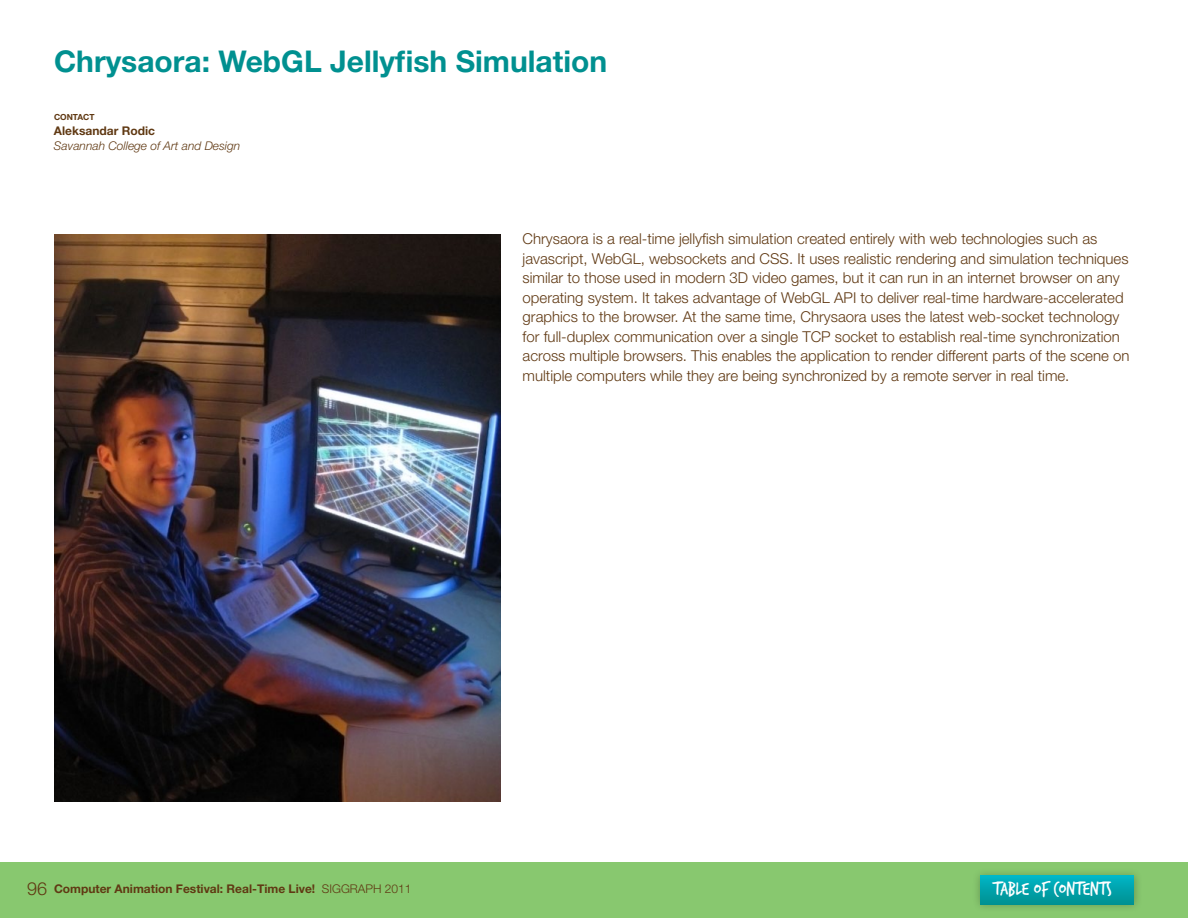
<style>
.page{position:relative;width:1188px;height:918px;background:#fff}
.page>*{position:absolute;margin:0;border:0;box-sizing:border-box;transform-origin:0 0}
.t1{font:700 30px "Helvetica Neue LT Std";color:#009090}
.t2{font:19.5px "Trash Hand";color:#fff}
.t3{font:300 15px/19.5px "Helvetica Neue LT Std";color:#603913}
.t4{font:700 12px "Helvetica Neue LT Std";color:#603913}
.t5{font:italic 300 12px "Helvetica Neue LT Std";color:#603913}
.t6{font:700 8.4px "Helvetica Neue LT Std";color:#603913}
.s1{font-weight:300;font-size:18px}
.s2{font-weight:300}
</style>
<div class="page">
<div style="left:0;top:862px;width:1188px;height:56px;background:#88c86f"></div>
<div style="left:971px;top:867px;width:171px;height:46px;background:#000;opacity:.26"></div>
<svg style="left:980px;top:876px;width:154px;height:29px;background:#00a2ab"></svg>
<img style="left:54px;top:234px;width:446px;height:568px">
<h1 class="t1" style="left:54px;top:43px;width:555px">Chrysaora: WebGL Jellyfish Simulation</h1>
<p class="t6" style="left:54px;top:111px;width:42px">CONTACT</p>
<p class="t4" style="left:54px;top:123px;width:103px">Aleksandar Rodic</p>
<p class="t5" style="left:54px;top:138px;width:188px">Savannah College of Art and Design</p>
<p class="t3" style="left:523px;top:229px;width:608px">Chrysaora is a real-time jellyfish simulation created entirely with web technologies such as javascript, WebGL, websockets and CSS. It uses realistic rendering and simulation techniques similar to those used in modern 3D video games, but it can run in an internet browser on any operating system. It takes advantage of WebGL API to deliver real-time hardware-accelerated graphics to the browser. At the same time, Chrysaora uses the latest web-socket technology for full-duplex communication over a single TCP socket to establish real-time synchronization across multiple browsers. This enables the application to render different parts of the scene on multiple computers while they are being synchronized by a remote server in real time.</p>
<p class="t4" style="left:27px;top:881px;width:386px"><span class="s1">96</span> Computer Animation Festival: Real-Time Live! <span class="s2">SIGGRAPH 2011</span></p>
<h2 class="t2" style="left:993px;top:880px;width:120px">Table of Contents</h2>
</div>
